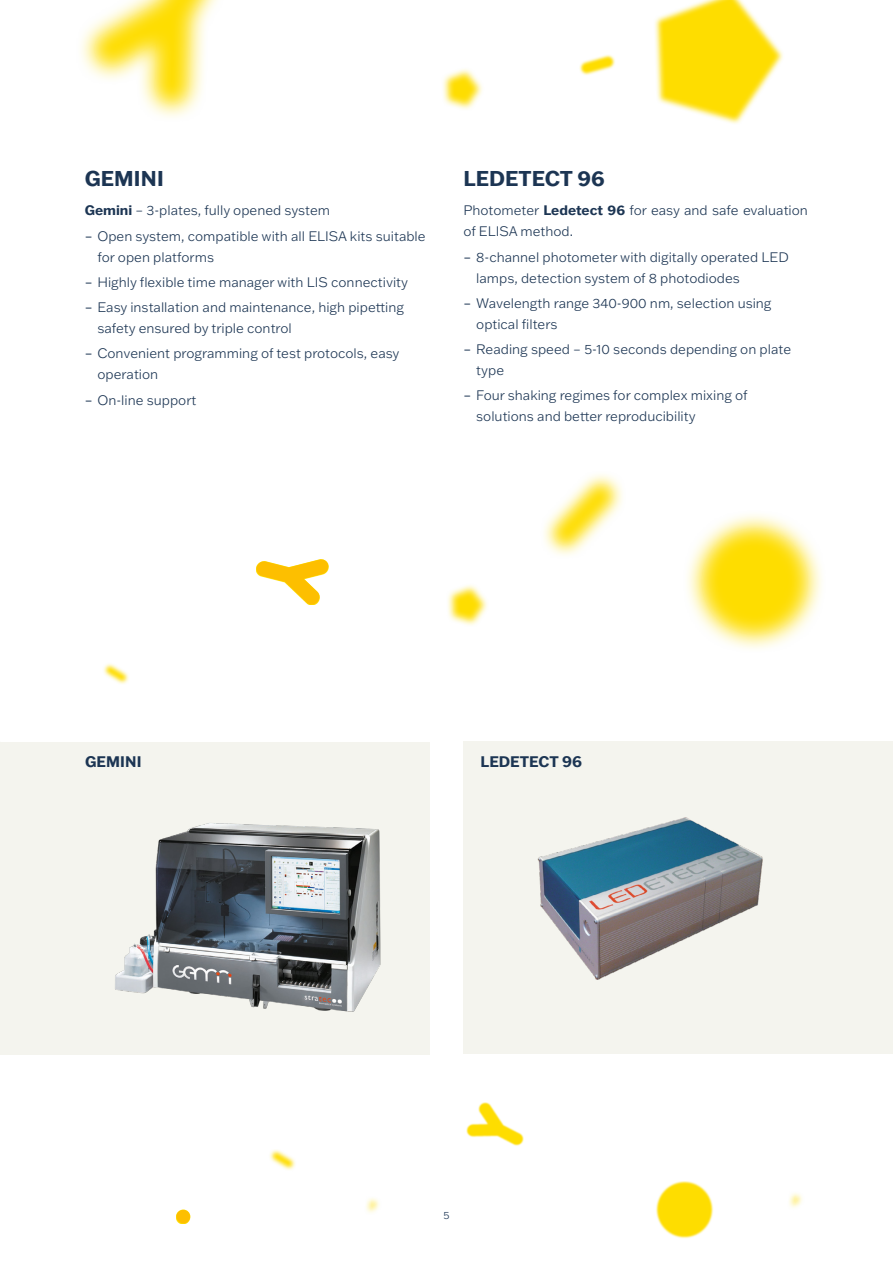
<style>
.page{position:relative;width:893px;height:1263px;background:#fff}
.page>*{position:absolute;margin:0;border:0;box-sizing:border-box;transform-origin:0 0}
.t1{font:700 21px "Franklin Gothic ATF";color:#1c3553}
.t2{font:700 15px "Franklin Gothic ATF";color:#1c3553}
.t3{font:300 13.5px/21px "Franklin Gothic ATF";color:#1c3553}
.t4{font:300 10.5px "Franklin Gothic ATF";color:#1c3553}
.s1{font-weight:700}
.s2{font-weight:400}
</style>
<div class="page">
<svg style="left:467px;top:1102px;width:57px;height:40px"></svg>
<svg style="left:468px;top:1103px;width:55px;height:43px"></svg>
<svg style="left:256px;top:559px;width:73px;height:46px"></svg>
<svg style="left:687px;top:514px;width:135px;height:135px"></svg>
<svg style="left:702px;top:528px;width:106px;height:107px;background:#fee01f"></svg>
<svg style="left:176px;top:1210px;width:14px;height:13px"></svg>
<div style="left:176px;top:1209px;width:14px;height:14px;background:#fdbf00;border-radius:50%"></div>
<svg style="left:579px;top:54px;width:36px;height:21px"></svg>
<svg style="left:581px;top:57px;width:32px;height:17px"></svg>
<svg style="left:103px;top:663px;width:26px;height:21px"></svg>
<svg style="left:106px;top:666px;width:20px;height:15px"></svg>
<svg style="left:789px;top:1193px;width:13px;height:15px"></svg>
<svg style="left:793px;top:1196px;width:7px;height:9px"></svg>
<svg style="left:270px;top:1150px;width:26px;height:20px"></svg>
<svg style="left:273px;top:1153px;width:20px;height:15px"></svg>
<svg style="left:544px;top:474px;width:78px;height:81px"></svg>
<svg style="left:552px;top:483px;width:62px;height:63px"></svg>
<svg style="left:366px;top:1198px;width:13px;height:15px"></svg>
<svg style="left:370px;top:1200px;width:7px;height:10px"></svg>
<svg style="left:443px;top:69px;width:39px;height:40px"></svg>
<svg style="left:448px;top:73px;width:31px;height:31px"></svg>
<svg style="left:448px;top:585px;width:39px;height:40px"></svg>
<svg style="left:453px;top:589px;width:30px;height:32px"></svg>
<svg style="left:656px;top:1181px;width:58px;height:57px"></svg>
<svg style="left:657px;top:1182px;width:55px;height:55px;background:#fedd08"></svg>
<svg style="left:654px;top:17px;width:129px;height:107px"></svg>
<svg style="left:659px;top:0;width:121px;height:120px"></svg>
<svg style="left:81px;top:25px;width:115px;height:92px"></svg>
<svg style="left:92px;top:0;width:125px;height:105px"></svg>
<div style="left:0;top:742px;width:429px;height:312px;background:#f4f4ee"></div>
<div style="left:463px;top:741px;width:430px;height:313px;background:#f4f4ee"></div>
<img style="left:115px;top:823px;width:266px;height:189px">
<img style="left:537px;top:817px;width:226px;height:162px">
<h1 class="t1" style="left:85px;top:164px;width:81px">GEMINI</h1>
<p class="t3" style="left:85px;top:200px;width:247px"><span class="s1">Gemini</span> – 3-plates, fully opened system</p>
<p class="t3" style="left:97px;top:225px;width:330px;text-indent:-13px"><span class="s2">–</span> Open system, compatible with all ELISA kits suitable for open platforms</p>
<p class="t3" style="left:85px;top:271px;width:325px"><span class="s2">–</span> Highly flexible time manager with LIS connectivity</p>
<p class="t3" style="left:97px;top:296px;width:308px;text-indent:-13px"><span class="s2">–</span> Easy installation and maintenance, high pipetting safety ensured by triple control</p>
<p class="t3" style="left:97px;top:343px;width:304px;text-indent:-13px"><span class="s2">–</span> Convenient programming of test protocols, easy operation</p>
<p class="t3" style="left:85px;top:389px;width:113px"><span class="s2">–</span> On-line support</p>
<h1 class="t1" style="left:463px;top:164px;width:143px">LEDETECT 96</h1>
<p class="t3" style="left:463px;top:200px;width:346px">Photometer <span class="s1">Ledetect 96</span> for easy and safe evaluation of ELISA method.</p>
<p class="t3" style="left:476px;top:246px;width:314px;text-indent:-13px"><span class="s2">–</span> 8-channel photometer with digitally operated LED lamps, detection system of 8 photodiodes</p>
<p class="t3" style="left:476px;top:292px;width:297px;text-indent:-13px"><span class="s2">–</span> Wavelength range 340-900 nm, selection using optical filters</p>
<p class="t3" style="left:476px;top:338px;width:316px;text-indent:-13px"><span class="s2">–</span> Reading speed – 5-10 seconds depending on plate type</p>
<p class="t3" style="left:476px;top:385px;width:273px;text-indent:-13px"><span class="s2">–</span> Four shaking regimes for complex mixing of solutions and better reproducibility</p>
<p class="t2" style="left:85px;top:752px;width:58px">GEMINI</p>
<p class="t2" style="left:480px;top:752px;width:103px">LEDETECT 96</p>
<p class="t4" style="left:443px;top:1208px;width:8px">5</p>
</div>
